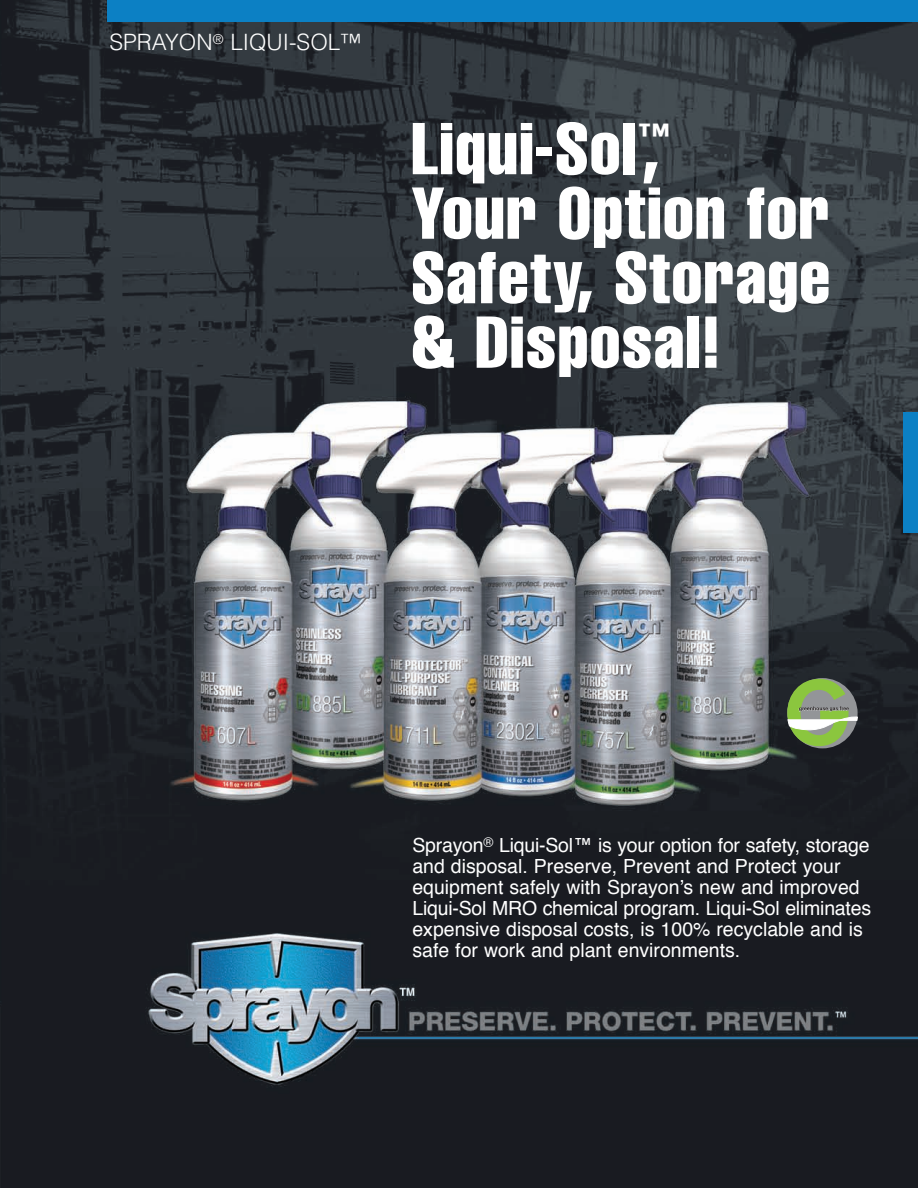
<style>
.page{position:relative;width:918px;height:1188px;background:#fff}
.page>*{position:absolute;margin:0;border:0;box-sizing:border-box;transform-origin:0 0}
.t1{font:extra-condensed 72px/64.5px "Helvetica";letter-spacing:.02em;color:#fff;text-align:justify}
.t2{font:extra-condensed 31.5px "Helvetica";color:#fff}
.t3{font:300 22.5px "Helvetica";color:#fff}
.t4{font:19.5px/21px "Helvetica";color:#fff}
</style>
<div class="page">
<img style="left:0;top:0;width:918px;height:1188px">
<svg style="left:787px;top:679px;width:71px;height:67px;background:#839b69"></svg>
<div style="left:108px;top:0;width:810px;height:22px;background:#0c80c4"></div>
<div style="left:903px;top:412px;width:15px;height:121px;background:#0c80c4"></div>
<p class="t3" style="left:109px;top:34px;width:254px">SPRAYON<sup>®</sup> LIQUI-SOL™</p>
<h1 class="t1" style="left:411px;top:121px;width:249px">Liqui-Sol,</h1>
<h2 class="t2" style="left:638px;top:123px;width:33px">™</h2>
<h1 class="t1" style="left:411px;top:185px;width:420px">Your Option for Safety, Storage &amp; Disposal!</h1>
<p class="t4" style="left:412px;top:836px;width:460px">Sprayon<sup>®</sup> Liqui-Sol™ is your option for safety, storage and disposal. Preserve, Prevent and Protect your equipment safely with Sprayon’s new and improved Liqui-Sol MRO chemical program. Liqui-Sol eliminates expensive disposal costs, is 100% recyclable and is safe for work and plant environments.</p>
</div>
